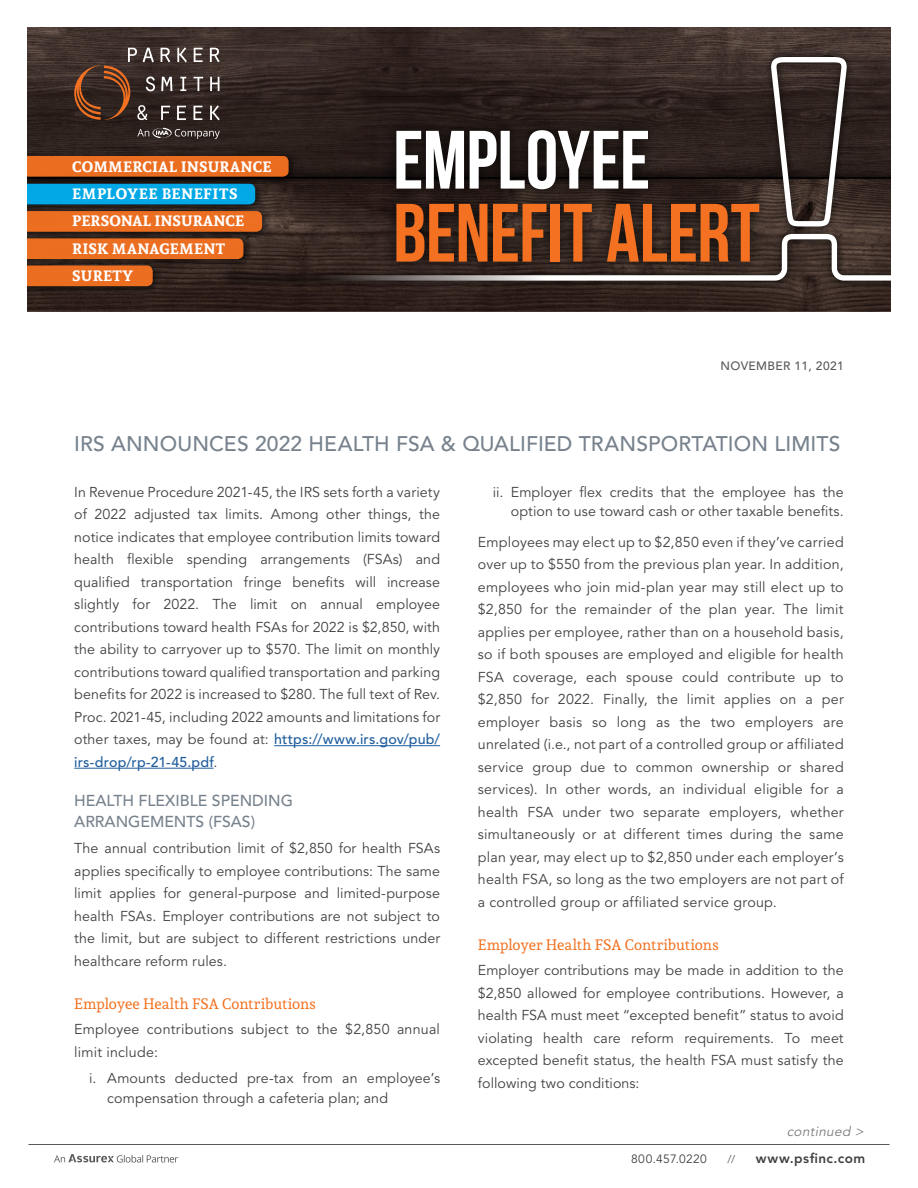
<style>
.page{position:relative;width:918px;height:1188px;background:#fff}
.page>*{position:absolute;margin:0;border:0;box-sizing:border-box;transform-origin:0 0}
.t1{font:700 82.5px "Bebas Neue";letter-spacing:-.005em;color:#f37121}
.t2{font:700 82.5px "Bebas Neue";letter-spacing:-.01em;color:#fff}
.t3{font:500 21px "Avenir LT Std";letter-spacing:.005em;color:#77828d}
.t4{font:500 15.75px/21px "Avenir LT Std";color:#77828d}
.t5{font:700 15px/27.3px "Andada";letter-spacing:.015em;color:#fff}
.t6{font:15px "Andada";color:#f37121}
.t7{font:14.25px/22.5px "Avenir LT Std";letter-spacing:.01em;color:#414042;text-align:justify}
.t8{font:800 13.5px "Avenir LT Std";letter-spacing:.04em;color:#414042}
.t9{font:italic 13.5px "Avenir LT Std";color:#797a7d}
.t10{font:500 12px "Avenir LT Std";letter-spacing:.03em;color:#58595b}
.t11{font:12px "Avenir LT Std";letter-spacing:.03em;color:#414042}
.t12{font:11.25px "Avenir LT Std";color:#58595b}
.s1{font-weight:500;color:#215e9e}
</style>
<div class="page">
<hr style="left:28px;top:1144px;width:862px;height:1px;background:#58595b">
<svg style="left:54px;top:1154px;width:124px;height:9px"></svg>
<hr style="left:274px;top:745px;width:166px;height:1px;background:#215e9e">
<hr style="left:74px;top:768px;width:140px;height:1px;background:#215e9e">
<svg style="left:27px;top:27px;width:864px;height:285px;background:#403028"></svg>
<p class="t5" style="left:72px;top:152px;width:201px">COMMERCIAL INSURANCE<br>EMPLOYEE BENEFITS<br>PERSONAL INSURANCE<br>RISK MANAGEMENT<br>SURETY</p>
<h1 class="t2" style="left:393px;top:115px;width:259px">EMPLOYEE</h1>
<h1 class="t1" style="left:393px;top:188px;width:368px">BENEFIT ALERT</h1>
<p class="t10" style="left:720px;top:359px;width:125px">NOVEMBER 11, 2021</p>
<h2 class="t3" style="left:74px;top:432px;width:768px">IRS ANNOUNCES 2022 HEALTH FSA &amp; QUALIFIED TRANSPORTATION LIMITS</h2>
<p class="t7" style="left:74px;top:481px;width:367px">In Revenue Procedure 2021-45, the IRS sets forth a variety of 2022 adjusted tax limits. Among other things, the notice indicates that employee contribution limits toward health flexible spending arrangements (FSAs) and qualified transportation fringe benefits will increase slightly for 2022. The limit on annual employee contributions toward health FSAs for 2022 is $2,850, with the ability to carryover up to $570. The limit on monthly contributions toward qualified transportation and parking benefits for 2022 is increased to $280. The full text of Rev.<br>Proc. 2021-45, including 2022 amounts and limitations for other taxes, may be found at: <span class="s1">https://www.irs.gov/pub/ irs-drop/rp-21-45.pdf</span>.</p>
<p class="t4" style="left:74px;top:790px;width:220px">HEALTH FLEXIBLE SPENDING<br>ARRANGEMENTS (FSAS)</p>
<p class="t7" style="left:74px;top:838px;width:367px">The annual contribution limit of $2,850 for health FSAs applies specifically to employee contributions: The same limit applies for general-purpose and limited-purpose health FSAs. Employer contributions are not subject to the limit, but are subject to different restrictions under healthcare reform rules.</p>
<p class="t6" style="left:74px;top:994px;width:243px">Employee Health FSA Contributions</p>
<p class="t7" style="left:74px;top:1019px;width:367px">Employee contributions subject to the $2,850 annual limit include:</p>
<p class="t7" style="left:107px;top:1069px;width:334px;line-height:19.5px;text-indent:-18px">i. Amounts deducted pre-tax from an employee’s compensation through a cafeteria plan; and</p>
<p class="t7" style="left:493px;top:483px;width:352px;line-height:19.5px;text-align:right">ii. Employer flex credits that the employee has the option to use toward cash or other taxable benefits.</p>
<p class="t7" style="left:478px;top:531px;width:367px">Employees may elect up to $2,850 even if they’ve carried over up to $550 from the previous plan year. In addition, employees who join mid-plan year may still elect up to $2,850 for the remainder of the plan year. The limit applies per employee, rather than on a household basis, so if both spouses are employed and eligible for health FSA coverage, each spouse could contribute up to $2,850 for 2022. Finally, the limit applies on a per employer basis so long as the two employers are unrelated (i.e., not part of a controlled group or affiliated service group due to common ownership or shared services). In other words, an individual eligible for a health FSA under two separate employers, whether simultaneously or at different times during the same plan year, may elect up to $2,850 under each employer’s health FSA, so long as the two employers are not part of a controlled group or affiliated service group.</p>
<p class="t6" style="left:478px;top:935px;width:242px">Employer Health FSA Contributions</p>
<p class="t7" style="left:478px;top:960px;width:367px">Employer contributions may be made in addition to the $2,850 allowed for employee contributions. However, a health FSA must meet “excepted benefit” status to avoid violating health care reform requirements. To meet excepted benefit status, the health FSA must satisfy the following two conditions:</p>
<p class="t9" style="left:787px;top:1123px;width:81px">continued &gt;</p>
<p class="t11" style="left:631px;top:1152px;width:77px">800.457.0220</p>
<p class="t12" style="left:727px;top:1152px;width:9px">//</p>
<p class="t8" style="left:756px;top:1150px;width:111px">www.psfinc.com</p>
</div>
